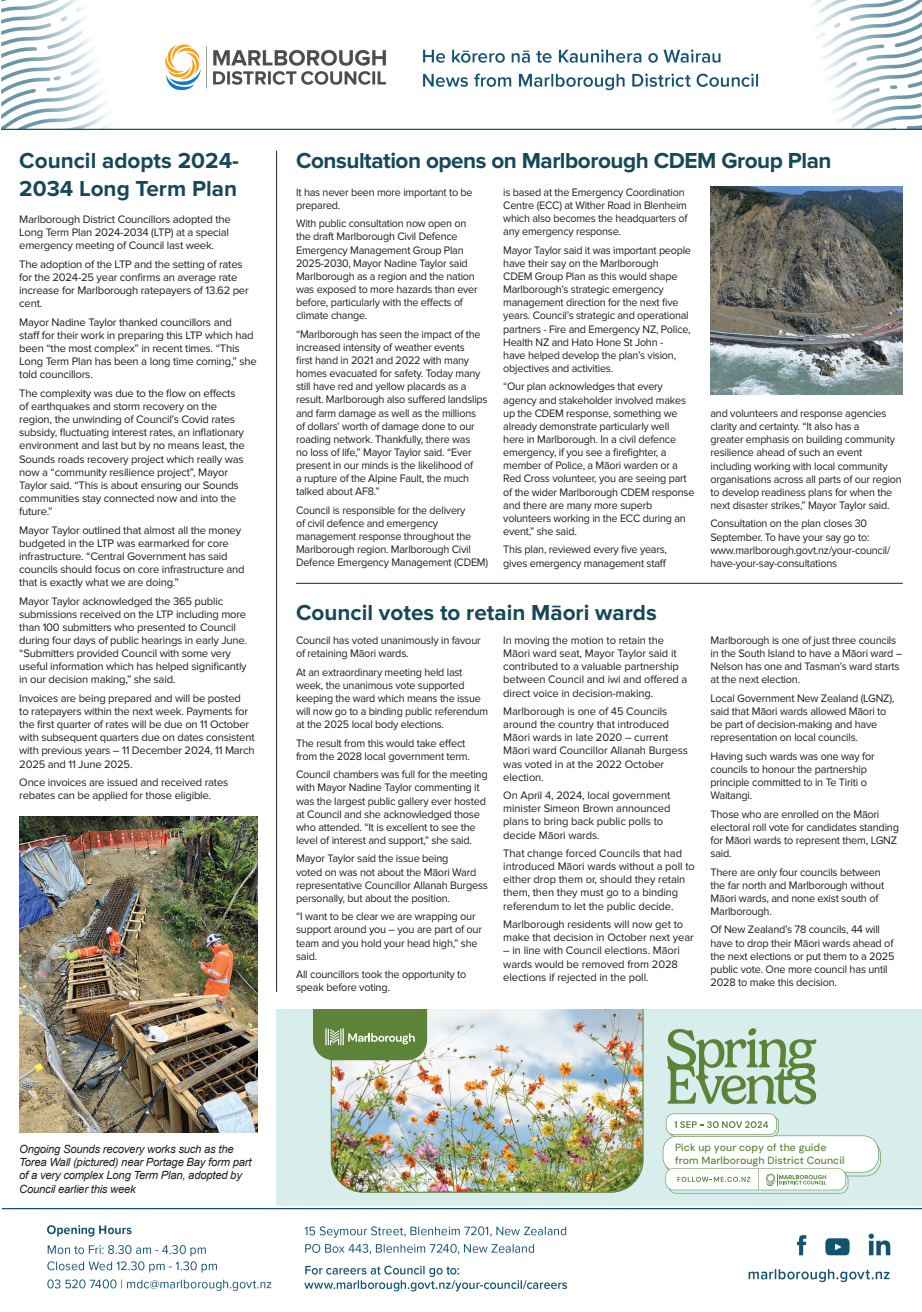
<style>
.page{position:relative;width:922px;height:1312px;background:#fff}
.page>*{position:absolute;margin:0;border:0;box-sizing:border-box;transform-origin:0 0}
.t1{font:700 22.5px/27px "Proxima Nova";color:#174859}
.t2{font:700 22.5px "Proxima Nova";letter-spacing:-.02em;color:#174859}
.t3{font:11.25px/13.1px "Proxima Nova";letter-spacing:-.02em;color:#231f20}
.t4{font:11.25px/13.1px "Proxima Nova";letter-spacing:-.02em;color:#231f20;scale:.96 1}
.t5{font:italic 11.25px/13.1px "Arial";letter-spacing:-.02em;color:#231f20}
.t6{font:500 10.5px/12.2px "DM Sans";letter-spacing:.005em;color:#5d8339}
</style>
<div class="page">
<img style="left:2px;top:0;width:919px;height:129px">
<img style="left:3px;top:1208px;width:918px;height:84px">
<hr style="left:276px;top:151px;width:1px;height:840px;background:#231f20">
<img style="left:710px;top:187px;width:192px;height:207px">
<div style="left:276px;top:1008px;width:645px;height:197px;background:#d8eeed"></div>
<img style="left:331px;top:1008px;width:312px;height:184px">
<svg style="left:313px;top:1008px;width:114px;height:51px;background:#6e904e"></svg>
<svg style="left:667px;top:1028px;width:149px;height:76px"></svg>
<svg style="left:662px;top:1113px;width:218px;height:80px"></svg>
<img style="left:19px;top:816px;width:238px;height:315px">
<hr style="left:296px;top:583px;width:606px;height:1px;background:#231f20">
<h1 class="t1" style="left:19px;top:148px;width:221px">Council adopts 2024-<br>2034 Long Term Plan</h1>
<h1 class="t2" style="left:296px;top:148px;width:536px">Consultation opens on Marlborough CDEM Group Plan</h1>
<p class="t4" style="left:503px;top:186px;width:193px">is based at the Emergency Coordination Centre (ECC) at Wither Road in Blenheim which also becomes the headquarters of any emergency response.</p>
<p class="t4" style="left:503px;top:243px;width:197px">Mayor Taylor said it was important people have their say on the Marlborough<br>CDEM Group Plan as this would shape Marlborough’s strategic emergency management direction for the next five years. Council’s strategic and operational partners - Fire and Emergency NZ, Police, Health NZ and Hato Hone St John -<br>have helped develop the plan’s vision, objectives and activities.</p>
<p class="t4" style="left:503px;top:380px;width:201px">“Our plan acknowledges that every agency and stakeholder involved makes up the CDEM response, something we already demonstrate particularly well<br>here in Marlborough. In a civil defence emergency, if you see a firefighter, a member of Police, a Māori warden or a Red Cross volunteer, you are seeing part of the wider Marlborough CDEM response and there are many more superb volunteers working in the ECC during an event,” she said.</p>
<p class="t4" style="left:503px;top:543px;width:172px">This plan, reviewed every five years, gives emergency management staff</p>
<p class="t4" style="left:296px;top:185px;width:185px">It has never been more important to be prepared.</p>
<p class="t4" style="left:296px;top:217px;width:191px">With public consultation now open on the draft Marlborough Civil Defence Emergency Management Group Plan 2025-2030, Mayor Nadine Taylor said Marlborough as a region and the nation was exposed to more hazards than ever before, particularly with the effects of climate change.</p>
<p class="t4" style="left:296px;top:327px;width:201px">“Marlborough has seen the impact of the increased intensity of weather events<br>first hand in 2021 and 2022 with many homes evacuated for safety. Today many still have red and yellow placards as a result. Marlborough also suffered landslips and farm damage as well as the millions of dollars’ worth of damage done to our roading network. Thankfully, there was<br>no loss of life,” Mayor Taylor said. “Ever present in our minds is the likelihood of<br>a rupture of the Alpine Fault, the much talked about AF8.”</p>
<p class="t4" style="left:296px;top:503px;width:201px">Council is responsible for the delivery<br>of civil defence and emergency management response throughout the Marlborough region. Marlborough Civil Defence Emergency Management (CDEM)</p>
<p class="t3" style="left:19px;top:213px;width:213px">Marlborough District Councillors adopted the<br>Long Term Plan 2024-2034 (LTP) at a special emergency meeting of Council last week.</p>
<p class="t3" style="left:19px;top:258px;width:231px">The adoption of the LTP and the setting of rates for the 2024-25 year confirms an average rate increase for Marlborough ratepayers of 13.62 per cent.</p>
<p class="t3" style="left:19px;top:315px;width:239px">Mayor Nadine Taylor thanked councillors and<br>staff for their work in preparing this LTP which had been “the most complex” in recent times. “This Long Term Plan has been a long time coming,” she told councillors.</p>
<p class="t3" style="left:19px;top:386px;width:227px">The complexity was due to the flow on effects of earthquakes and storm recovery on the region, the unwinding of Council’s Covid rates subsidy, fluctuating interest rates, an inflationary environment and last but by no means least, the Sounds roads recovery project which really was now a “community resilience project”, Mayor Taylor said. “This is about ensuring our Sounds communities stay connected now and into the future.”</p>
<p class="t3" style="left:19px;top:523px;width:227px">Mayor Taylor outlined that almost all the money budgeted in the LTP was earmarked for core infrastructure. “Central Government has said councils should focus on core infrastructure and that is exactly what we are doing.”</p>
<p class="t3" style="left:19px;top:594px;width:229px">Mayor Taylor acknowledged the 365 public submissions received on the LTP including more than 100 submitters who presented to Council during four days of public hearings in early June. “Submitters provided Council with some very useful information which has helped significantly in our decision making,” she said.</p>
<p class="t3" style="left:19px;top:691px;width:237px">Invoices are being prepared and will be posted<br>to ratepayers within the next week. Payments for the first quarter of rates will be due on 11 October with subsequent quarters due on dates consistent with previous years – 11 December 2024, 11 March 2025 and 11 June 2025.</p>
<p class="t3" style="left:19px;top:775px;width:210px">Once invoices are issued and received rates rebates can be applied for those eligible.</p>
<p class="t4" style="left:710px;top:407px;width:201px">and volunteers and response agencies clarity and certainty. “It also has a<br>greater emphasis on building community resilience ahead of such an event including working with local community organisations across all parts of our region to develop readiness plans for when the next disaster strikes,” Mayor Taylor said.</p>
<p class="t4" style="left:710px;top:517px;width:189px">Consultation on the plan closes 30<br>September. To have your say go to: www.marlborough.govt.nz/your-council/ have-your-say-consultations</p>
<h1 class="t1" style="left:296px;top:599px;width:362px">Council votes to retain Māori wards</h1>
<p class="t3" style="left:296px;top:633px;width:186px">Council has voted unanimously in favour of retaining Māori wards.</p>
<p class="t4" style="left:296px;top:665px;width:202px">At an extraordinary meeting held last week, the unanimous vote supported keeping the ward which means the issue will now go to a binding public referendum at the 2025 local body elections.</p>
<p class="t3" style="left:296px;top:736px;width:175px">The result from this would take effect from the 2028 local government term.</p>
<p class="t3" style="left:296px;top:768px;width:193px">Council chambers was full for the meeting with Mayor Nadine Taylor commenting it was the largest public gallery ever hosted at Council and she acknowledged those who attended. “It is excellent to see the level of interest and support,” she said.</p>
<p class="t3" style="left:296px;top:852px;width:193px">Mayor Taylor said the issue being<br>voted on was not about the Māori Ward representative Councillor Allanah Burgess personally, but about the position.</p>
<p class="t3" style="left:296px;top:909px;width:187px">“I want to be clear we are wrapping our support around you – you are part of our team and you hold your head high,” she said.</p>
<p class="t3" style="left:296px;top:967px;width:172px">All councillors took the opportunity to speak before voting.</p>
<p class="t3" style="left:710px;top:633px;width:193px">Marlborough is one of just three councils in the South Island to have a Māori ward – Nelson has one and Tasman’s ward starts at the next election.</p>
<p class="t3" style="left:710px;top:691px;width:185px">Local Government New Zealand (LGNZ), said that Māori wards allowed Māori to be part of decision-making and have representation on local councils.</p>
<p class="t3" style="left:710px;top:749px;width:166px">Having such wards was one way for councils to honour the partnership principle committed to in Te Tiriti o<br>Waitangi.</p>
<p class="t3" style="left:710px;top:807px;width:190px">Those who are enrolled on the Māori electoral roll vote for candidates standing for Māori wards to represent them, LGNZ said.</p>
<p class="t3" style="left:710px;top:865px;width:175px">There are only four councils between the far north and Marlborough without<br>Māori wards, and none exist south of<br>Marlborough.</p>
<p class="t3" style="left:710px;top:923px;width:185px">Of New Zealand’s 78 councils, 44 will have to drop their Māori wards ahead of the next elections or put them to a 2025 public vote. One more council has until 2028 to make this decision.</p>
<p class="t3" style="left:503px;top:633px;width:186px">In moving the motion to retain the Māori ward seat, Mayor Taylor said it contributed to a valuable partnership between Council and iwi and offered a direct voice in decision-making.</p>
<p class="t3" style="left:503px;top:704px;width:186px">Marlborough is one of 45 Councils around the country that introduced<br>Māori wards in late 2020 – current<br>Māori ward Councillor Allanah Burgess was voted in at the 2022 October election.</p>
<p class="t3" style="left:503px;top:788px;width:168px">On April 4, 2024, local government minister Simeon Brown announced plans to bring back public polls to decide Māori wards.</p>
<p class="t3" style="left:503px;top:846px;width:193px">That change forced Councils that had introduced Māori wards without a poll to either drop them or, should they retain them, then they must go to a binding referendum to let the public decide.</p>
<p class="t3" style="left:503px;top:917px;width:192px">Marlborough residents will now get to make that decision in October next year</p>
<p class="t3" style="left:503px;top:944px;width:178px">– in line with Council elections. Māori wards would be removed from 2028 elections if rejected in the poll.</p>
<p class="t5" style="left:19px;top:1142px;width:234px">Ongoing Sounds recovery works such as the Torea Wall (pictured) near Portage Bay form part of a very complex Long Term Plan, adopted by Council earlier this week</p>
<p class="t6" style="left:675px;top:1141px;width:171px">Pick up your copy of the guide from Marlborough District Council</p>
</div>
